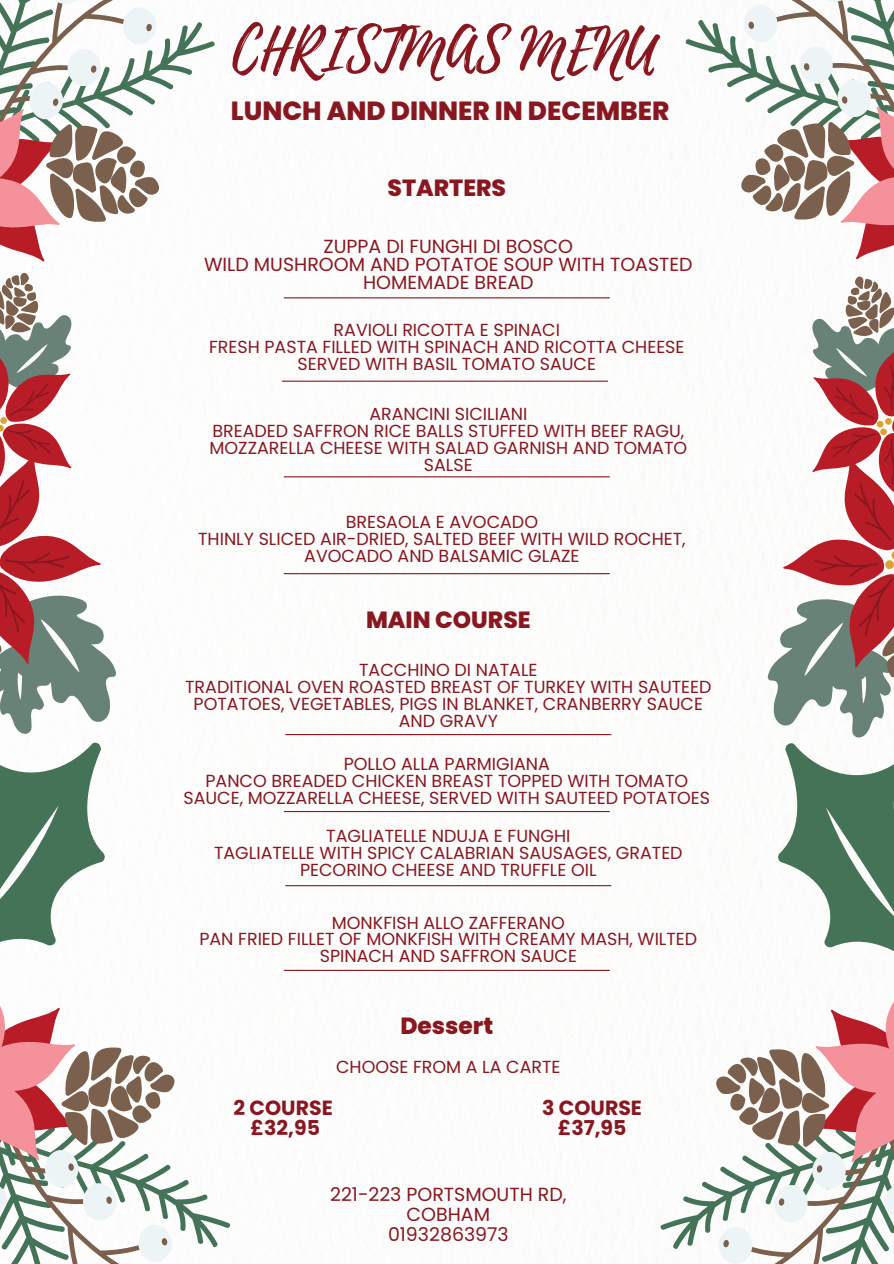
<style>
.page{position:relative;width:894px;height:1264px;background:#fff}
.page>*{position:absolute;margin:0;border:0;box-sizing:border-box;transform-origin:0 0}
.t1{font:56.4px "Playlist Script";color:#881720}
.t2{font:800 26.25px "Poppins";color:#881720}
.t3{font:800 23.4px "Poppins";color:#881720}
.t4{font:700 20.4px/20.2px "Poppins";color:#881720;text-align:center}
.t5{font:18.9px/18px "Poppins";color:#881720;text-align:center}
.t6{font:17.4px/16.8px "Poppins";color:#881720;text-align:center}
</style>
<div class="page">
<svg style="left:194px;top:1194px;width:36px;height:53px"></svg>
<svg style="left:0;top:1020px;width:194px;height:243px"></svg>
<svg style="left:660px;top:1196px;width:36px;height:53px"></svg>
<svg style="left:696px;top:1003px;width:197px;height:260px"></svg>
<svg style="left:178px;top:22px;width:37px;height:53px"></svg>
<svg style="left:685px;top:20px;width:36px;height:53px"></svg>
<svg style="left:760px;top:743px;width:133px;height:208px;fill:#447358"></svg>
<svg style="left:0;top:742px;width:105px;height:278px"></svg>
<svg style="left:773px;top:700px;width:111px;height:38px"></svg>
<svg style="left:721px;top:0;width:172px;height:700px"></svg>
<svg style="left:0;top:696px;width:111px;height:38px"></svg>
<svg style="left:0;top:0;width:178px;height:696px"></svg>
<hr style="left:285px;top:734px;width:326px;height:1px;background:#881720">
<hr style="left:284px;top:573px;width:325px;height:1px;background:#881720">
<hr style="left:284px;top:969px;width:325px;height:1px;background:#881720">
<hr style="left:284px;top:297px;width:325px;height:1px;background:#881720">
<hr style="left:282px;top:380px;width:325px;height:2px;background:#881720">
<hr style="left:284px;top:476px;width:325px;height:1px;background:#881720">
<hr style="left:284px;top:811px;width:325px;height:1px;background:#881720">
<hr style="left:285px;top:885px;width:326px;height:1px;background:#881720">
<p class="t1" style="left:232px;top:10px;width:426px">CHRISTMAS MENU</p>
<h6 class="t2" style="left:231px;top:92px;width:440px">LUNCH AND DINNER IN DECEMBER</h6>
<p class="t3" style="left:387px;top:171px;width:120px">STARTERS</p>
<h1 class="t5" style="left:204px;top:237px;width:490px">ZUPPA DI FUNGHI DI BOSCO<br>WILD MUSHROOM AND POTATOE SOUP WITH TOASTED<br>HOMEMADE BREAD</h1>
<p class="t6" style="left:333px;top:321px;width:228px">RAVIOLI RICOTTA E SPINACI</p>
<p class="t6" style="left:209px;top:338px;width:476px">FRESH PASTA FILLED WITH SPINACH AND RICOTTA CHEESE<br>SERVED WITH BASIL TOMATO SAUCE</p>
<p class="t6" style="left:369px;top:406px;width:159px">ARANCINI SICILIANI</p>
<p class="t6" style="left:209px;top:423px;width:479px">BREADED SAFFRON RICE BALLS STUFFED WITH BEEF RAGU,<br>MOZZARELLA CHEESE WITH SALAD GARNISH AND TOMATO<br>SALSE</p>
<p class="t6" style="left:345px;top:514px;width:194px">BRESAOLA E AVOCADO</p>
<p class="t6" style="left:198px;top:531px;width:489px">THINLY SLICED AIR-DRIED, SALTED BEEF WITH WILD ROCHET,<br>AVOCADO AND BALSAMIC GLAZE</p>
<h2 class="t3" style="left:366px;top:604px;width:166px">MAIN COURSE</h2>
<p class="t6" style="left:359px;top:662px;width:180px">TACCHINO DI NATALE</p>
<p class="t6" style="left:185px;top:678px;width:527px">TRADITIONAL OVEN ROASTED BREAST OF TURKEY WITH SAUTEED<br>POTATOES, VEGETABLES, PIGS IN BLANKET, CRANBERRY SAUCE<br>AND GRAVY</p>
<p class="t6" style="left:343px;top:755px;width:208px">POLLO ALLA PARMIGIANA</p>
<h3 class="t6" style="left:183px;top:772px;width:528px">PANCO BREADED CHICKEN BREAST TOPPED WITH TOMATO<br>SAUCE, MOZZARELLA CHEESE, SERVED WITH SAUTEED POTATOES</h3>
<p class="t6" style="left:326px;top:827px;width:245px">TAGLIATELLE NDUJA E FUNGHI</p>
<p class="t6" style="left:214px;top:844px;width:470px">TAGLIATELLE WITH SPICY CALABRIAN SAUSAGES, GRATED<br>PECORINO CHEESE AND TRUFFLE OIL</p>
<p class="t6" style="left:332px;top:914px;width:234px">MONKFISH ALLO ZAFFERANO</p>
<p class="t6" style="left:199px;top:931px;width:499px">PAN FRIED FILLET OF MONKFISH WITH CREAMY MASH, WILTED<br>SPINACH AND SAFFRON SAUCE</p>
<p class="t3" style="left:400px;top:1009px;width:94px">Dessert</p>
<p class="t6" style="left:336px;top:1058px;width:226px">CHOOSE FROM A LA CARTE</p>
<p class="t4" style="left:233px;top:1097px;width:101px">2 COURSE £32,95</p>
<p class="t4" style="left:542px;top:1097px;width:101px">3 COURSE £37,95</p>
<h3 class="t5" style="left:330px;top:1184px;width:238px;line-height:19.6px">221-223 PORTSMOUTH RD,<br>COBHAM<br>01932863973</h3>
</div>
